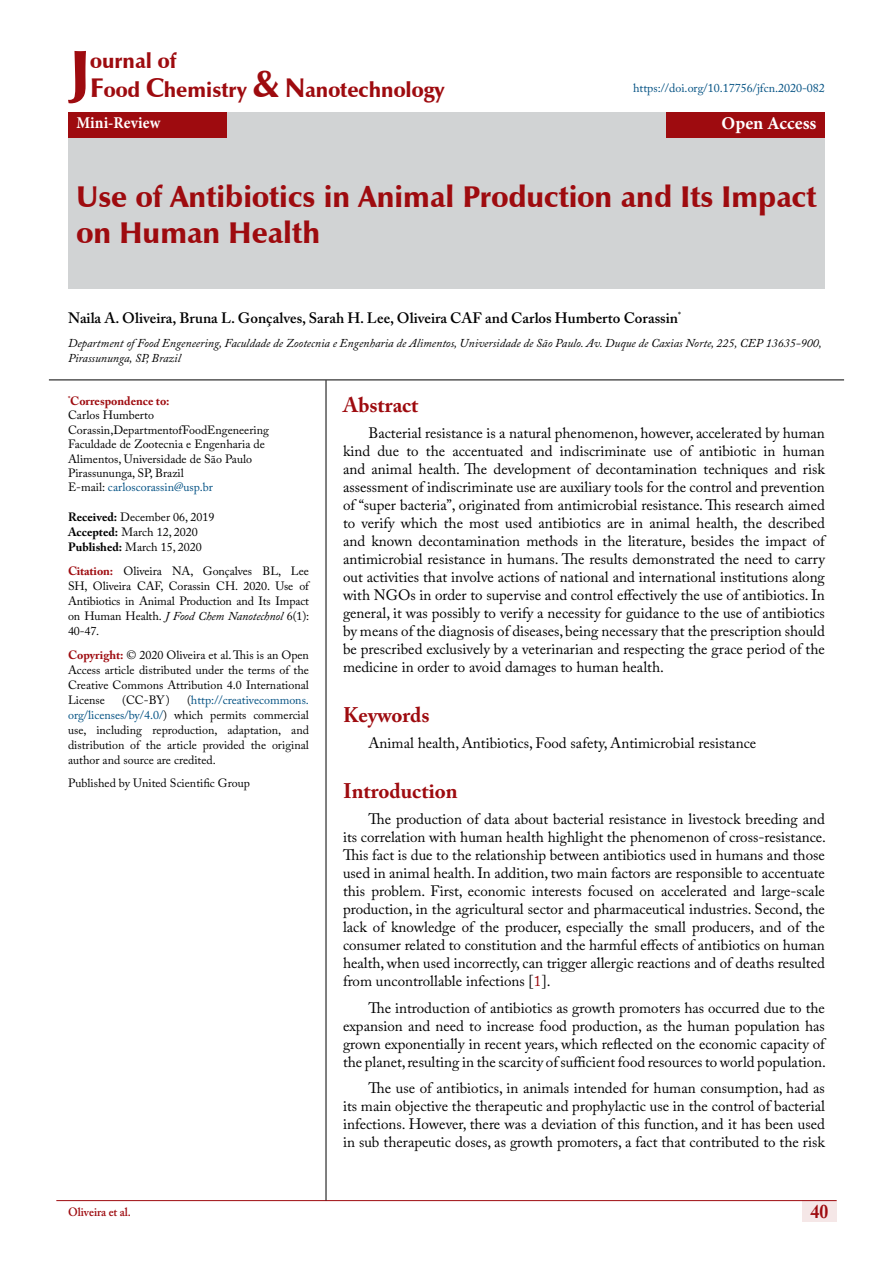
<style>
.page{position:relative;width:893px;height:1263px;background:#fff}
.page>*{position:absolute;margin:0;border:0;box-sizing:border-box;transform-origin:0 0}
.t1{font:900 62.1px "Zapf Humanist 601 BT";color:#9e0b0f}
.t2{font:900 30px/36px "Zapf Humanist 601 BT";color:#9e0b0f}
.t3{font:900 21px/29.4px "Zapf Humanist 601 BT";color:#9e0b0f}
.t4{font:700 21px "Adobe Caslon Pro";color:#9e0b0f}
.t5{font:700 19.5px "Adobe Caslon Pro";color:#9e0b0f;scale:.9 1}
.t6{font:700 18px "Minion Pro";color:#fff}
.t7{font:700 16.5px "Minion Pro";letter-spacing:.005em;color:#fff;scale:.94 1}
.t8{font:15px/18px "Adobe Caslon Pro";color:#000;text-align:justify}
.t9{font:600 15px "Adobe Caslon Pro";color:#000}
.t10{font:12px/15px "Adobe Caslon Pro";color:#000;text-align:justify}
.t11{font:italic 12px/15px "Adobe Caslon Pro";color:#000}
.t12{font:12px "Adobe Caslon Pro";color:#005082}
.t13{font:600 12px "Adobe Caslon Pro";color:#9e0b0f;scale:.95 1}
.s1{font-size:27px}
.s2{font-size:37.5px}
.s3{font-weight:700;color:#9e0b0f}
.s4{color:#005083}
.s5{font-weight:700}
.s6{font-style:italic}
.s7{color:#9e0b0f}
.s8{color:#005082}
</style>
<div class="page">
<div style="left:802px;top:1200px;width:35px;height:21px;background:#f5e7e7"></div>
<hr style="left:56px;top:1200px;width:781px;height:1px;background:#9e0b0f">
<div style="left:68px;top:112px;width:757px;height:177px;background:#d1d3d4"></div>
<div style="left:68px;top:112px;width:159px;height:26px;background:#9e0b0f"></div>
<div style="left:666px;top:112px;width:159px;height:26px;background:#9e0b0f"></div>
<hr style="left:326px;top:380px;width:1px;height:820px;background:#000">
<hr style="left:49px;top:379px;width:795px;height:1px;background:#000">
<h1 class="t1" style="left:70px;top:34px;width:22px">J</h1>
<h3 class="t3" style="left:90px;top:46px;width:356px">ournal of<br><span class="s1">F</span>ood <span class="s1">C</span>hemistry <span class="s2">&amp;</span> <span class="s1">N</span>anotechnology</h3>
<p class="t12" style="left:633px;top:81px;width:193px">https://doi.org/10.17756/jfcn.2020-082</p>
<p class="t7" style="left:77px;top:111px;width:91px">Mini-Review</p>
<p class="t6" style="left:721px;top:111px;width:96px">Open Access</p>
<h2 class="t2" style="left:77px;top:179px;width:741px">Use of Antibiotics in Animal Production and Its Impact on Human Health</h2>
<p class="t9" style="left:68px;top:309px;width:614px">Naila A. Oliveira, Bruna L. Gonçalves, Sarah H. Lee, Oliveira CAF and Carlos Humberto Corassin<sup>*</sup></p>
<p class="t11" style="left:68px;top:335px;width:755px">Department of Food Engeneering, Faculdade de Zootecnia e Engenharia de Alimentos, Universidade de São Paulo. Av. Duque de Caxias Norte, 225, CEP 13635-900,<br>Pirassununga, SP, Brazil</p>
<p class="t10" style="left:68px;top:394px;width:202px;line-height:14.4px;text-align:left"><sup>*</sup><span class="s3">Correspondence to:<br></span>Carlos Humberto<br>Corassin,DepartmentofFoodEngeneering<br>Faculdade de Zootecnia e Engenharia de<br>Alimentos, Universidade de São Paulo<br>Pirassununga, SP, Brazil<br>E-mail: <span class="s4">carloscorassin@usp.br</span></p>
<p class="t10" style="left:68px;top:510px;width:148px;text-align:left"><span class="s5">Received:</span> December 06, 2019<br><span class="s5">Accepted:</span> March 12, 2020<br><span class="s5">Published:</span> March 15, 2020</p>
<p class="t10" style="left:68px;top:563px;width:243px"><span class="s3">Citation:</span> Oliveira NA, Gonçalves BL, Lee SH, Oliveira CAF, Corassin CH. 2020. Use of Antibiotics in Animal Production and Its Impact on Human Health. <span class="s6">J Food Chem Nanotechnol</span> 6(1):<br>40-47.</p>
<p class="t10" style="left:68px;top:647px;width:242px"><span class="s3">Copyright:</span> © 2020 Oliveira et al. This is an Open Access article distributed under the terms of the Creative Commons Attribution 4.0 International License</p>
<h3 class="t4" style="left:343px;top:392px;width:77px">Abstract</h3>
<p class="t8" style="left:343px;top:424px;width:483px;text-indent:26px">Bacterial resistance is a natural phenomenon, however, accelerated by human kind due to the accentuated and indiscriminate use of antibiotic in human and animal health. The development of decontamination techniques and risk assessment of indiscriminate use are auxiliary tools for the control and prevention of “super bacteria”, originated from antimicrobial resistance. This research aimed to verify which the most used antibiotics are in animal health, the described and known decontamination methods in the literature, besides the impact of antimicrobial resistance in humans. The results demonstrated the need to carry out activities that involve actions of national and international institutions along with NGOs in order to supervise and control effectively the use of antibiotics. In general, it was possibly to verify a necessity for guidance to the use of antibiotics by means of the diagnosis of diseases, being necessary that the prescription should be prescribed exclusively by a veterinarian and respecting the grace period of the medicine in order to avoid damages to human health.</p>
<h3 class="t4" style="left:343px;top:702px;width:88px">Keywords</h3>
<p class="t8" style="left:369px;top:734px;width:389px">Animal health, Antibiotics, Food safety, Antimicrobial resistance</p>
<h3 class="t4" style="left:343px;top:778px;width:116px">Introduction</h3>
<p class="t8" style="left:343px;top:810px;width:484px;text-indent:26px">The production of data about bacterial resistance in livestock breeding and its correlation with human health highlight the phenomenon of cross-resistance.<br>This fact is due to the relationship between antibiotics used in humans and those used in animal health. In addition, two main factors are responsible to accentuate this problem. First, economic interests focused on accelerated and large-scale production, in the agricultural sector and pharmaceutical industries. Second, the lack of knowledge of the producer, especially the small producers, and of the consumer related to constitution and the harmful effects of antibiotics on human health, when used incorrectly, can trigger allergic reactions and of deaths resulted from uncontrollable infections [<span class="s7">1</span>].</p>
<p class="t8" style="left:343px;top:998px;width:484px;text-indent:26px">The introduction of antibiotics as growth promoters has occurred due to the expansion and need to increase food production, as the human population has grown exponentially in recent years, which reflected on the economic capacity of the planet, resulting in the scarcity of sufficient food resources to world population.</p>
<p class="t8" style="left:343px;top:1079px;width:483px;text-indent:26px">The use of antibiotics, in animals intended for human consumption, had as its main objective the therapeutic and prophylactic use in the control of bacterial infections. However, there was a deviation of this function, and it has been used in sub therapeutic doses, as growth promoters, a fact that contributed to the risk</p>
<p class="t10" style="left:68px;top:692px;width:242px;text-indent:119px">(<span class="s8">http://creativecommons. org/licenses/by/4.0/</span>) which permits commercial use, including reproduction, adaptation, and distribution of the article provided the original author and source are credited.</p>
<p class="t10" style="left:68px;top:775px;width:183px">Published by United Scientific Group</p>
<p class="t10" style="left:122px;top:692px;width:49px">(CC-BY)</p>
<p class="t13" style="left:68px;top:1204px;width:68px">Oliveira et al.</p>
<h3 class="t5" style="left:811px;top:1200px;width:21px">40</h3>
</div>
